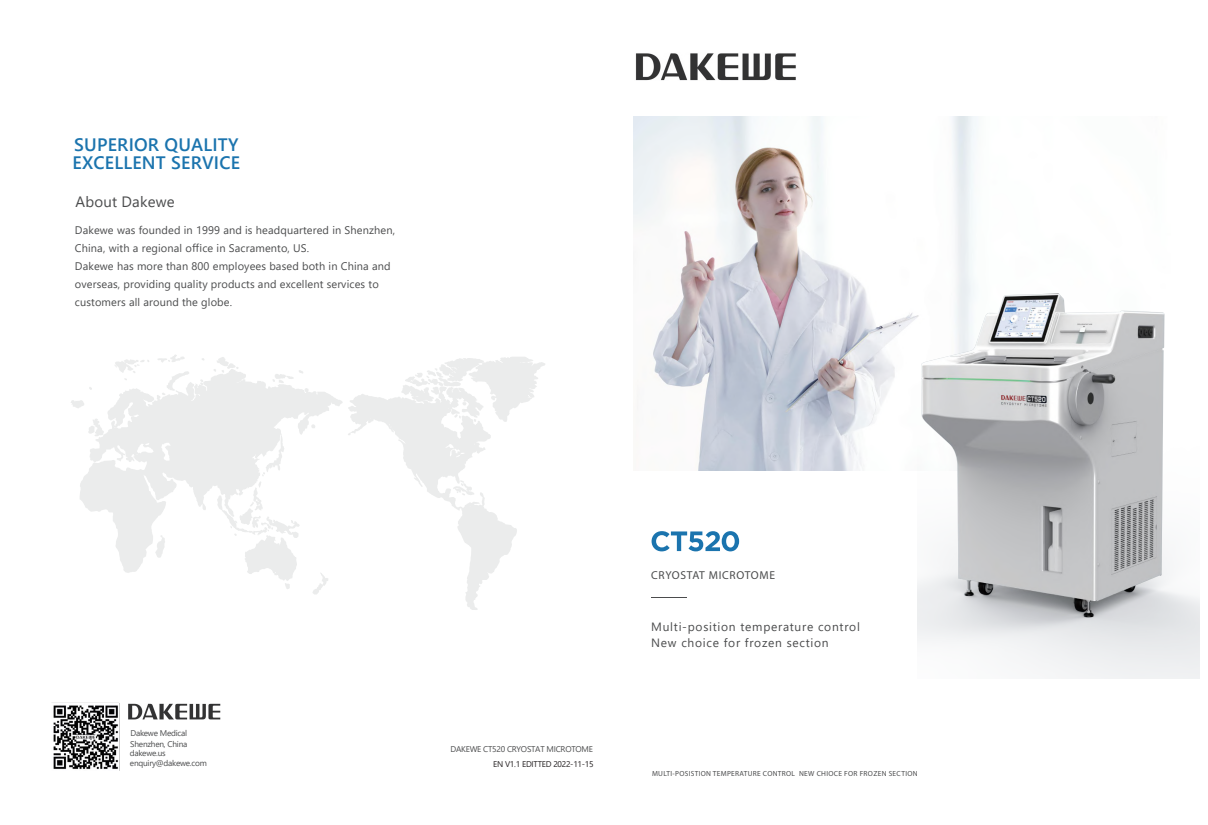
<style>
.page{position:relative;width:1208px;height:825px;background:#fff}
.page>*{position:absolute;margin:0;border:0;box-sizing:border-box;transform-origin:0 0}
.t1{font:600 18px/18px "Yu Gothic UI";letter-spacing:.01em;color:#1b74ae}
.t2{font:15px "Yu Gothic UI";letter-spacing:.01em;color:#4b4c4d}
.t3{font:12px/16px "Yu Gothic UI";letter-spacing:.06em;color:#4b4c4d}
.t4{font:11.5px "Myriad Pro";letter-spacing:.06em;color:#4b4c4d}
.t5{font:11px/18px "Yu Gothic UI";letter-spacing:.01em;color:#4b4c4d}
.t6{font:8.3px/10.9px "Yu Gothic UI";letter-spacing:-.03em;color:#4b4c4d}
.t7{font:8.3px "Yu Gothic UI";letter-spacing:-.03em;color:#231f20}
.t8{font:300 7.4px "Myriad Pro";letter-spacing:.04em;color:#4b4c4d}
</style>
<div class="page">
<img style="left:633px;top:116px;width:344px;height:355px">
<svg style="left:651px;top:531px;width:88px;height:20px"></svg>
<hr style="left:652px;top:597px;width:35px;height:1px;background:#4b4c4d">
<svg style="left:71px;top:355px;width:474px;height:255px"></svg>
<svg style="left:191px;top:429px;width:81px;height:66px"></svg>
<img style="left:635px;top:53px;width:161px;height:27px">
<img style="left:128px;top:703px;width:93px;height:17px">
<img style="left:53px;top:705px;width:66px;height:64px">
<img style="left:917px;top:265px;width:282px;height:413px">
<h1 class="t1" style="left:73px;top:136px;width:169px">SUPERIOR QUALITY<br>EXCELLENT SERVICE</h1>
<h2 class="t2" style="left:76px;top:187px;width:100px">About Dakewe</h2>
<p class="t5" style="left:75px;top:220px;width:322px">Dakewe was founded in 1999 and is headquartered in Shenzhen, China, with a regional office in Sacramento, US.<br>Dakewe has more than 800 employees based both in China and overseas, providing quality products and excellent services to customers all around the globe.</p>
<p class="t6" style="left:130px;top:726px;width:59px">Dakewe Medical<br>Shenzhen, China</p>
<p class="t6" style="left:130px;top:747px;width:79px;line-height:10px">dakewe.us enquiry@dakewe.com</p>
<p class="t6" style="left:450px;top:742px;width:144px">DAKEWE CT520 CRYOSTAT MICROTOME</p>
<p class="t7" style="left:493px;top:756px;width:102px">EN V1.1 EDITTED 2022-11-15</p>
<p class="t4" style="left:651px;top:568px;width:125px">CRYOSTAT MICROTOME</p>
<p class="t3" style="left:651px;top:617px;width:210px">Multi-position temperature control<br>New choice for frozen section</p>
<p class="t8" style="left:652px;top:769px;width:267px">MULTI-POSISTION TEMPERATURE CONTROL NEW CHIOCE FOR FROZEN SECTION</p>
</div>
